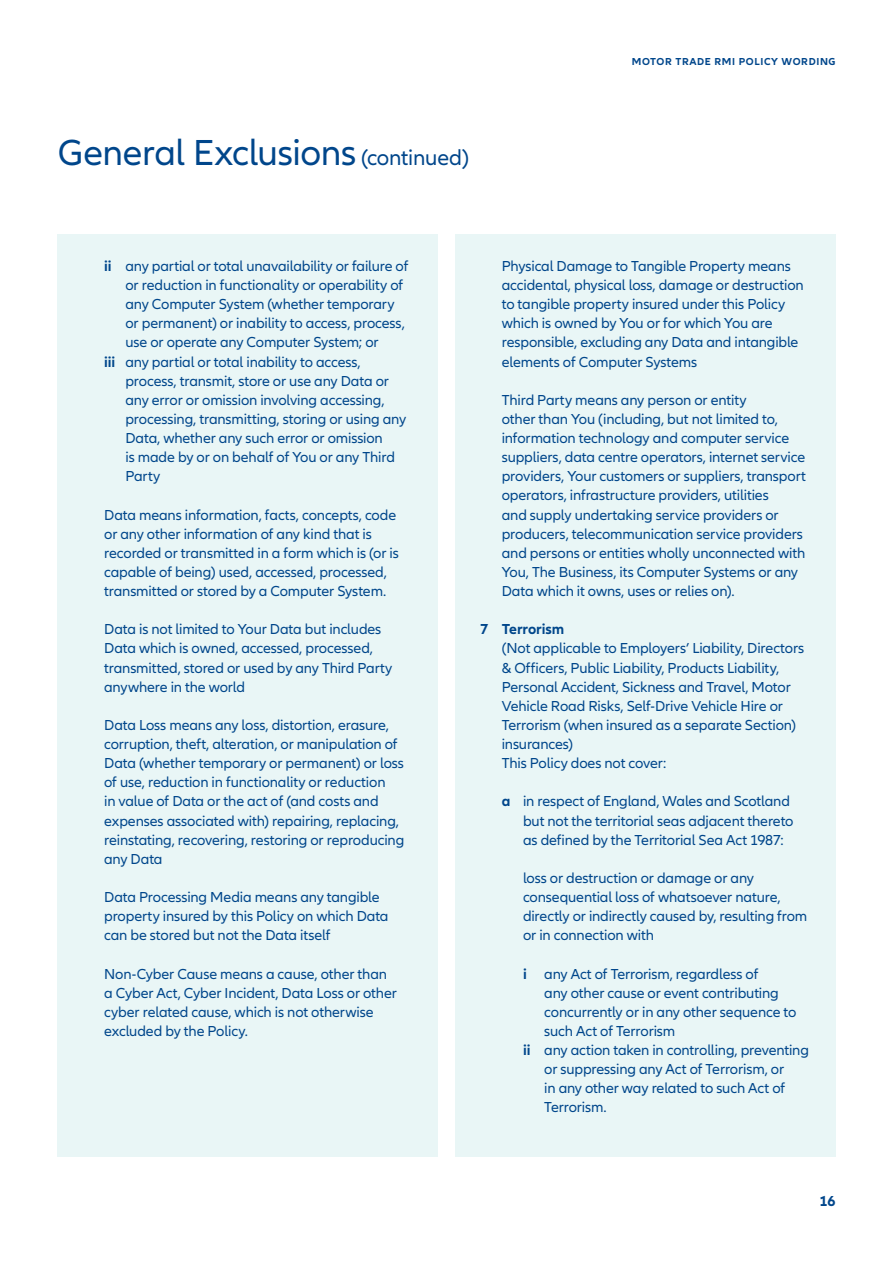
<style>
.page{position:relative;width:893px;height:1263px;background:#fff}
.page>*{position:absolute;margin:0;border:0;box-sizing:border-box;transform-origin:0 0}
.t1{font:37.5px "Allianz Neo";letter-spacing:-.01em;color:#00468b}
.t2{font:15px/19px "Allianz Neo";letter-spacing:-.01em;color:#00468b}
.t3{font:700 15px "Allianz Neo";letter-spacing:-.005em;color:#00468b}
.t4{font:700 10.5px "Allianz Neo";letter-spacing:.06em;color:#00468b}
.s1{font-size:22.5px}
.s2{font-weight:700}
</style>
<div class="page">
<div style="left:57px;top:234px;width:381px;height:923px;background:#e9f6f6"></div>
<div style="left:455px;top:234px;width:381px;height:923px;background:#e9f6f6"></div>
<h1 class="t1" style="left:58px;top:132px;width:413px">General Exclusions <span class="s1">(continued)</span></h1>
<p class="t4" style="left:632px;top:56px;width:205px">MOTOR TRADE RMI POLICY WORDING</p>
<p class="t2" style="left:104px;top:257px;width:306px"><span class="s2">ii</span> any partial or total unavailability or failure of</p>
<p class="t2" style="left:125px;top:276px;width:279px">or reduction in functionality or operability of</p>
<p class="t2" style="left:125px;top:295px;width:271px">any Computer System (whether temporary</p>
<p class="t2" style="left:125px;top:314px;width:281px">or permanent) or inability to access, process,</p>
<p class="t2" style="left:125px;top:333px;width:255px">use or operate any Computer System; or</p>
<p class="t2" style="left:104px;top:352px;width:258px"><span class="s2">iii</span> any partial or total inability to access,</p>
<p class="t2" style="left:125px;top:371px;width:265px">process, transmit, store or use any Data or</p>
<p class="t2" style="left:125px;top:391px;width:261px">any error or omission involving accessing,</p>
<p class="t2" style="left:125px;top:410px;width:282px">processing, transmitting, storing or using any</p>
<p class="t2" style="left:125px;top:429px;width:259px">Data, whether any such error or omission</p>
<p class="t2" style="left:125px;top:448px;width:271px">is made by or on behalf of You or any Third</p>
<p class="t2" style="left:125px;top:467px;width:36px">Party</p>
<p class="t2" style="left:104px;top:505px;width:296px">Data means information, facts, concepts, code or any other information of any kind that is recorded or transmitted in a form which is (or is capable of being) used, accessed, processed, transmitted or stored by a Computer System.</p>
<p class="t2" style="left:104px;top:620px;width:290px">Data is not limited to Your Data but includes Data which is owned, accessed, processed, transmitted, stored or used by any Third Party anywhere in the world</p>
<p class="t2" style="left:104px;top:716px;width:302px">Data Loss means any loss, distortion, erasure, corruption, theft, alteration, or manipulation of Data (whether temporary or permanent) or loss of use, reduction in functionality or reduction<br>in value of Data or the act of (and costs and expenses associated with) repairing, replacing, reinstating, recovering, restoring or reproducing any Data</p>
<p class="t2" style="left:104px;top:888px;width:286px">Data Processing Media means any tangible property insured by this Policy on which Data can be stored but not the Data itself</p>
<p class="t2" style="left:104px;top:964px;width:294px">Non-Cyber Cause means a cause, other than a Cyber Act, Cyber Incident, Data Loss or other cyber related cause, which is not otherwise excluded by the Policy.</p>
<p class="t2" style="left:502px;top:257px;width:303px">Physical Damage to Tangible Property means accidental, physical loss, damage or destruction to tangible property insured under this Policy which is owned by You or for which You are responsible, excluding any Data and intangible elements of Computer Systems</p>
<p class="t2" style="left:502px;top:391px;width:306px">Third Party means any person or entity<br>other than You (including, but not limited to, information technology and computer service suppliers, data centre operators, internet service providers, Your customers or suppliers, transport operators, infrastructure providers, utilities<br>and supply undertaking service providers or producers, telecommunication service providers and persons or entities wholly unconnected with You, The Business, its Computer Systems or any Data which it owns, uses or relies on).</p>
<p class="t3" style="left:480px;top:620px;width:85px">7 Terrorism</p>
<p class="t2" style="left:502px;top:639px;width:304px">(Not applicable to Employers’ Liability, Directors &amp; Officers, Public Liability, Products Liability, Personal Accident, Sickness and Travel, Motor Vehicle Road Risks, Self-Drive Vehicle Hire or Terrorism (when insured as a separate Section) insurances)<br>This Policy does not cover:</p>
<p class="t2" style="left:523px;top:792px;width:272px;text-indent:-21px"><span class="s2">a</span> in respect of England, Wales and Scotland but not the territorial seas adjacent thereto as defined by the Territorial Sea Act 1987:</p>
<p class="t2" style="left:523px;top:869px;width:286px">loss or destruction or damage or any consequential loss of whatsoever nature, directly or indirectly caused by, resulting from or in connection with</p>
<p class="t2" style="left:523px;top:964px;width:237px"><span class="s2">i</span> any Act of Terrorism, regardless of</p>
<p class="t2" style="left:544px;top:983px;width:236px">any other cause or event contributing</p>
<p class="t2" style="left:544px;top:1003px;width:254px">concurrently or in any other sequence to</p>
<p class="t2" style="left:544px;top:1022px;width:132px">such Act of Terrorism</p>
<p class="t2" style="left:523px;top:1041px;width:287px"><span class="s2">ii</span> any action taken in controlling, preventing</p>
<p class="t2" style="left:544px;top:1060px;width:241px">or suppressing any Act of Terrorism, or</p>
<p class="t2" style="left:544px;top:1079px;width:242px">in any other way related to such Act of</p>
<p class="t2" style="left:544px;top:1098px;width:64px">Terrorism.</p>
<p class="t3" style="left:819px;top:1192px;width:18px">16</p>
</div>
